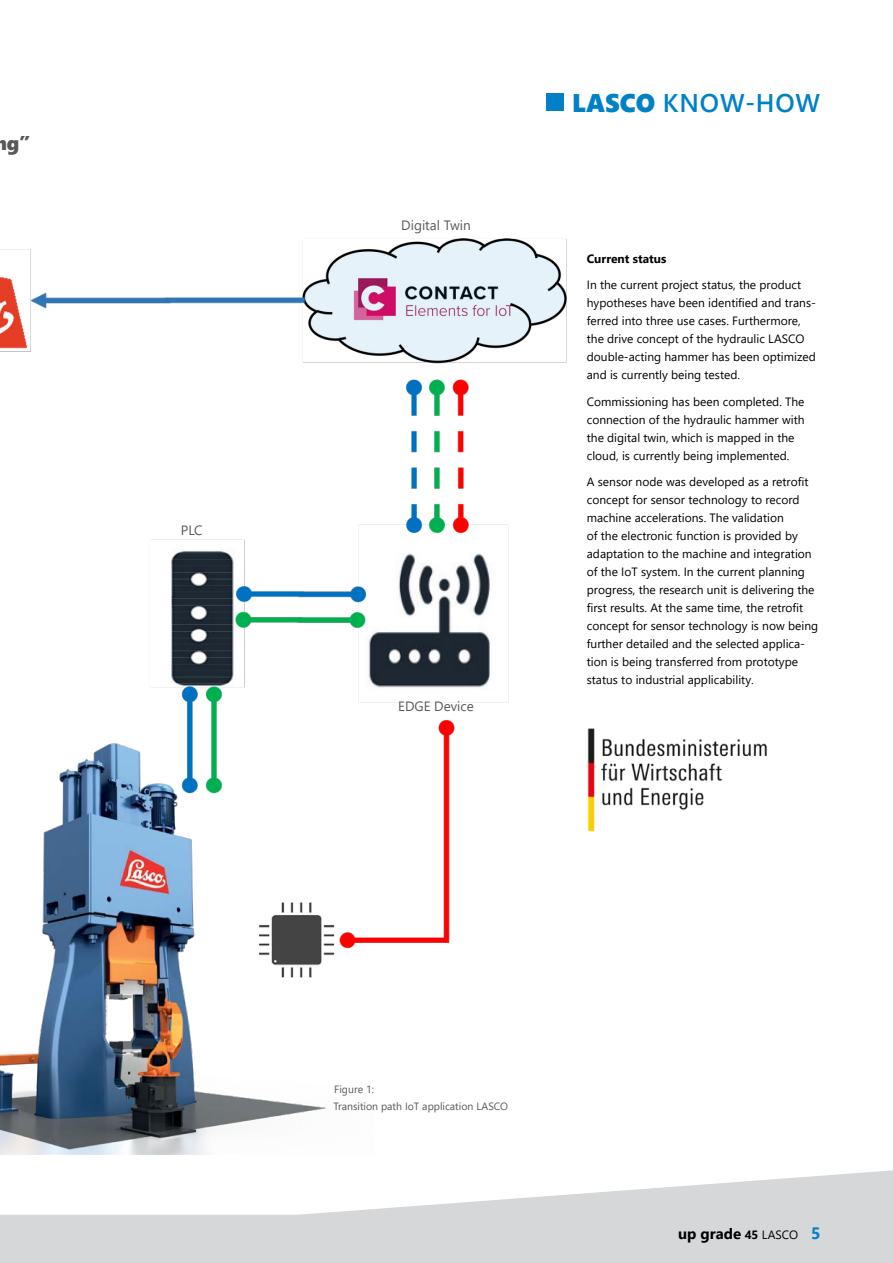
<style>
.page{position:relative;width:893px;height:1263px;background:#fff}
.page>*{position:absolute;margin:0;border:0;box-sizing:border-box;transform-origin:0 0}
.t1{font:600 25.5px "Segoe UI";letter-spacing:.035em;color:#0081c6}
.t2{font:19.5px "Segoe UI Black";color:#58595b}
.t3{font:700 15px "Segoe UI";color:#000}
.t4{font:13.5px "Segoe UI";color:#58595b}
.t5{font:12px/18px "Segoe UI";color:#000}
.t6{font:700 12px "Segoe UI";color:#000}
.t7{font:10.5px/16.5px "Segoe UI";color:#58595b}
.s1{font-family:"Segoe UI Black";font-weight:400}
.s2{font-size:12px}
.s3{font-weight:400;font-size:12px}
.s4{font-size:16.5px;color:#0081c6}
</style>
<div class="page">
<svg style="left:0;top:1170px;width:893px;height:93px;fill:#d5d7d8"></svg>
<img style="left:0;top:1111px;width:308px;height:43px">
<img style="left:0;top:238px;width:567px;height:873px">
<div style="left:546px;top:94px;width:17px;height:17px;background:#0081c6"></div>
<img style="left:587px;top:728px;width:180px;height:104px">
<h2 class="t2" style="left:-5px;top:129px;width:38px">ng”</h2>
<p class="t4" style="left:181px;top:517px;width:23px">PLC</p>
<p class="t4" style="left:401px;top:212px;width:71px">Digital Twin</p>
<p class="t4" style="left:398px;top:693px;width:77px">EDGE Device</p>
<h1 class="t1" style="left:572px;top:79px;width:249px"><span class="s1">LASCO</span> KNOW-HOW</h1>
<p class="t6" style="left:587px;top:247px;width:81px">Current status</p>
<p class="t5" style="left:587px;top:275px;width:231px">In the current project status, the product hypotheses have been identified and trans&shy;ferred into three use cases. Furthermore, the drive concept of the hydraulic LASCO double-acting hammer has been optimized and is currently being tested.</p>
<p class="t5" style="left:587px;top:391px;width:219px">Commissioning has been completed. The connection of the hydraulic hammer with the digital twin, which is mapped in the cloud, is currently being implemented.</p>
<p class="t5" style="left:587px;top:472px;width:233px">A sensor node was developed as a retrofit concept for sensor technology to record machine accelerations. The validation<br>of the electronic function is provided by adaptation to the machine and integration of the IoT system. In the current planning progress, the research unit is delivering the first results. At the same time, the retrofit concept for sensor technology is now being further detailed and the selected applica&shy;tion is being transferred from prototype status to industrial applicability.</p>
<p class="t7" style="left:333px;top:1080px;width:176px">Figure 1:<br>Transition path IoT application LASCO</p>
<p class="t3" style="left:678px;top:1220px;width:144px">up grade <span class="s2">45</span> <span class="s3">LASCO</span> <span class="s4">5</span></p>
</div>
